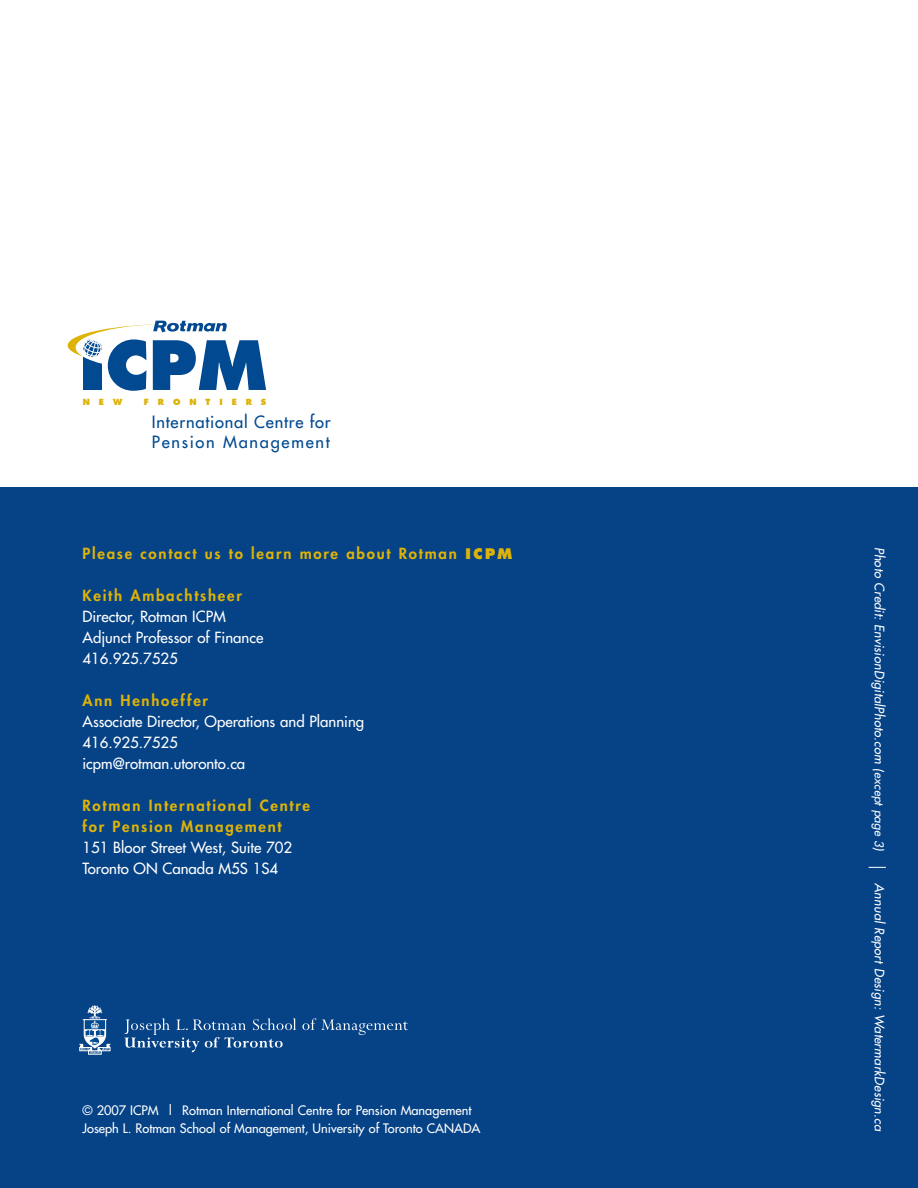
<style>
.page{position:relative;width:918px;height:1188px;background:#fff}
.page>*{position:absolute;margin:0;border:0;box-sizing:border-box;transform-origin:0 0}
.t1{font:16.5px/19.8px "Futura";color:#014990}
.t2{font:15px/21px "Futura";color:#fff}
.t3{font:800 15px/21px "Futura";letter-spacing:.115em;color:#deb308}
.t4{font:12.75px/18px "Futura";color:#fff}
.t5{font:italic 12.75px "Futura";letter-spacing:.015em;color:#fff}
.t6{font:800 8.25px "Futura";color:#deb308}
.s1{font-family:"Futura BT";font-weight:900}
.s2{font-size:12px}
.s3{font-weight:300;font-style:normal;font-size:21px}
</style>
<div class="page">
<div style="left:0;top:487px;width:918px;height:701px;background:#054286"></div>
<svg style="left:79px;top:1005px;width:32px;height:50px"></svg>
<svg style="left:124px;top:1018px;width:172px;height:34px"></svg>
<svg style="left:302px;top:1018px;width:106px;height:17px"></svg>
<div style="left:83px;top:340px;width:18px;height:50px;background:#014990"></div>
<svg style="left:68px;top:324px;width:215px;height:43px"></svg>
<div style="left:76px;top:324px;width:199px;height:47px;background:#fff;border-radius:50%"></div>
<svg style="left:108px;top:339px;width:38px;height:52px"></svg>
<svg style="left:83px;top:338px;width:19px;height:19px"></svg>
<div style="left:153px;top:319px;width:132px;height:39px;background:#fff"></div>
<svg style="left:153px;top:340px;width:113px;height:50px"></svg>
<svg style="left:153px;top:321px;width:74px;height:11px"></svg>
<p class="t6" style="left:83px;top:398px;width:41px">NEW</p>
<p class="t6" style="left:144px;top:398px;width:124px">FRONTIERS</p>
<p class="t1" style="left:152px;top:413px;width:181px">nternational Centre for<br>Pension Management</p>
<p class="t3" style="left:82px;top:544px;width:431px">Please contact us to learn more about Rotman <span class="s1">ICPM</span></p>
<p class="t3" style="left:82px;top:586px;width:161px">Keith Ambachtsheer</p>
<p class="t2" style="left:82px;top:607px;width:182px">Director, Rotman ICPM<br>Adjunct Professor of Finance<br>416.925.7525</p>
<p class="t3" style="left:82px;top:691px;width:127px">Ann Henhoeffer</p>
<p class="t2" style="left:82px;top:712px;width:283px">Associate Director, Operations and Planning<br>416.925.7525<br>icpm@rotman.utoronto.ca</p>
<p class="t3" style="left:82px;top:796px;width:229px">Rotman International Centre for Pension Management</p>
<p class="t2" style="left:82px;top:838px;width:211px">151 Bloor Street West, Suite 702<br>Toronto ON Canada M5S 1S4</p>
<p class="t4" style="left:82px;top:1102px;width:400px">© 2007 ICPM | Rotman International Centre for Pension Management<br>Joseph L. Rotman School of Management, University of Toronto CANADA</p>
<p class="t5" style="left:886px;top:547px;width:586px;rotate:90deg">Photo Credit: EnvisionDigitalPhoto.com <span class="s2">(except page 3)</span> <span class="s3">|</span> Annual Report Design: WatermarkDesign.ca</p>
</div>
